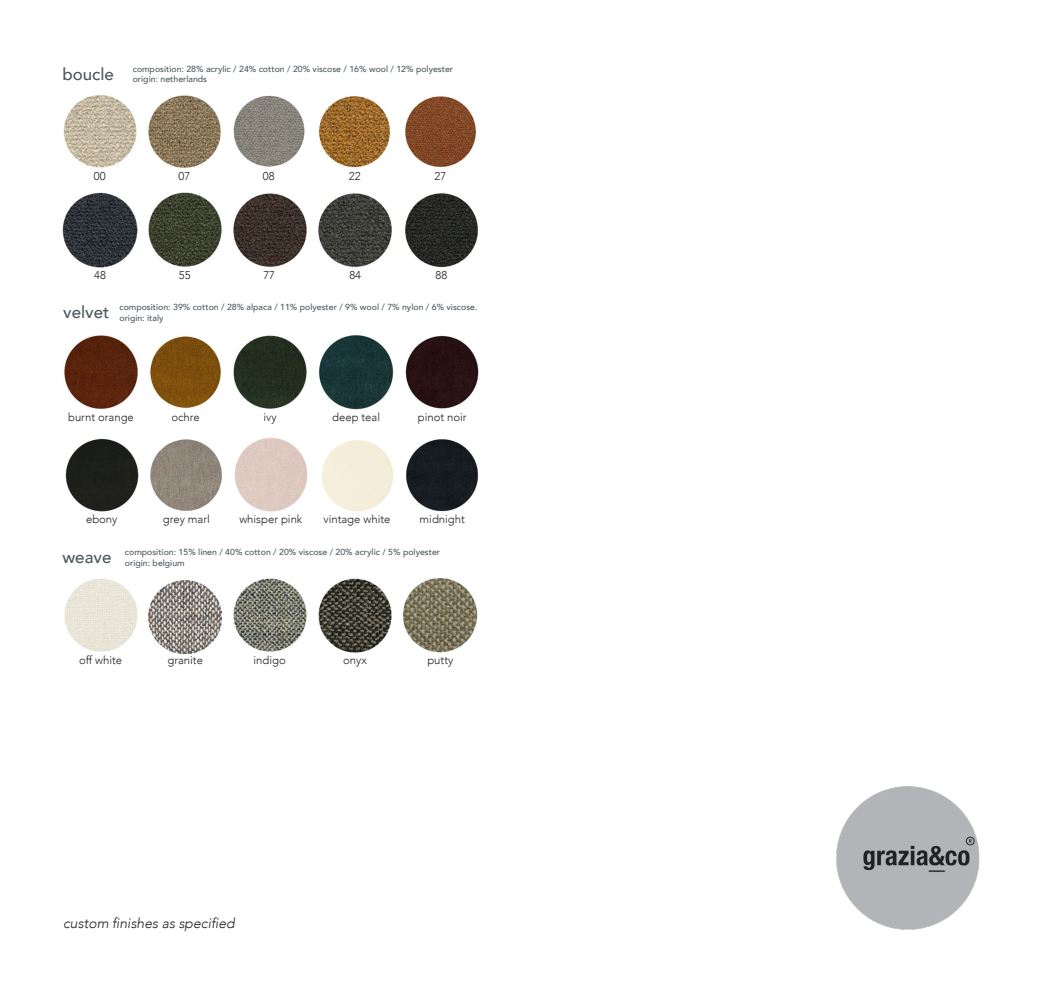
<style>
.page{position:relative;width:1042px;height:993px;background:#fff}
.page>*{position:absolute;margin:0;border:0;box-sizing:border-box;transform-origin:0 0}
.t1{font:500 16.97px "Avenir";color:#4c595d}
.t2{font:italic 300 14px "Avenir";color:#231f20}
.t3{font:300 11.38px "Avenir";color:#231f20}
.t4{font:500 8.75px/10.5px "Avenir";color:#4c595d}
</style>
<div class="page">
<img style="left:836px;top:786px;width:143px;height:143px">
<img style="left:63px;top:95px;width:74px;height:73px">
<img style="left:148px;top:95px;width:73px;height:73px">
<img style="left:319px;top:96px;width:72px;height:72px">
<img style="left:63px;top:192px;width:75px;height:75px">
<img style="left:148px;top:192px;width:74px;height:75px">
<img style="left:233px;top:193px;width:74px;height:74px">
<img style="left:318px;top:193px;width:74px;height:74px">
<img style="left:405px;top:193px;width:74px;height:74px">
<img style="left:64px;top:335px;width:74px;height:74px">
<img style="left:233px;top:335px;width:74px;height:74px">
<img style="left:406px;top:439px;width:72px;height:73px">
<img style="left:233px;top:578px;width:74px;height:74px">
<img style="left:64px;top:578px;width:74px;height:74px">
<img style="left:318px;top:578px;width:74px;height:75px">
<img style="left:149px;top:580px;width:73px;height:73px">
<img style="left:65px;top:438px;width:74px;height:74px">
<img style="left:150px;top:439px;width:72px;height:72px">
<img style="left:150px;top:336px;width:71px;height:72px">
<img style="left:405px;top:335px;width:74px;height:74px">
<img style="left:322px;top:440px;width:71px;height:72px">
<img style="left:234px;top:437px;width:74px;height:75px">
<img style="left:233px;top:95px;width:72px;height:72px">
<img style="left:405px;top:96px;width:71px;height:72px">
<img style="left:319px;top:335px;width:75px;height:74px">
<img style="left:403px;top:578px;width:75px;height:74px">
<p class="t1" style="left:62px;top:59px;width:53px">boucle</p>
<p class="t4" style="left:133px;top:63px;width:322px">composition: 28% acrylic / 24% cotton / 20% viscose / 16% wool / 12% polyester</p>
<p class="t4" style="left:133px;top:73px;width:76px">origin: netherlands</p>
<p class="t3" style="left:94px;top:169px;width:13px">00</p>
<p class="t3" style="left:94px;top:268px;width:13px">48</p>
<p class="t3" style="left:179px;top:169px;width:13px">07</p>
<p class="t3" style="left:263px;top:169px;width:13px">08</p>
<p class="t3" style="left:179px;top:268px;width:13px">55</p>
<p class="t3" style="left:263px;top:268px;width:13px">77</p>
<p class="t3" style="left:349px;top:169px;width:13px">22</p>
<p class="t3" style="left:434px;top:169px;width:13px">27</p>
<p class="t3" style="left:349px;top:268px;width:13px">84</p>
<p class="t3" style="left:435px;top:268px;width:13px">88</p>
<p class="t1" style="left:63px;top:298px;width:48px">velvet</p>
<p class="t4" style="left:119px;top:301px;width:359px">composition: 39% cotton / 28% alpaca / 11% polyester / 9% wool / 7% nylon / 6% viscose. origin: italy</p>
<p class="t3" style="left:68px;top:410px;width:67px">burnt orange</p>
<p class="t3" style="left:171px;top:410px;width:30px">ochre</p>
<p class="t3" style="left:263px;top:410px;width:15px">ivy</p>
<p class="t3" style="left:332px;top:410px;width:49px">deep teal</p>
<p class="t3" style="left:418px;top:410px;width:50px">pinot noir</p>
<p class="t3" style="left:86px;top:512px;width:33px">ebony</p>
<p class="t3" style="left:163px;top:512px;width:48px">grey marl</p>
<p class="t3" style="left:239px;top:512px;width:65px">whisper pink</p>
<p class="t3" style="left:323px;top:512px;width:69px">vintage white</p>
<p class="t3" style="left:420px;top:512px;width:47px">midnight</p>
<p class="t1" style="left:62px;top:542px;width:51px">weave</p>
<p class="t4" style="left:125px;top:546px;width:317px">composition: 15% linen / 40% cotton / 20% viscose / 20% acrylic / 5% polyester origin: belgium</p>
<p class="t3" style="left:79px;top:653px;width:45px">off white</p>
<p class="t3" style="left:167px;top:653px;width:37px">granite</p>
<p class="t3" style="left:254px;top:653px;width:34px">indigo</p>
<p class="t3" style="left:343px;top:653px;width:25px">onyx</p>
<p class="t3" style="left:427px;top:653px;width:27px">putty</p>
<p class="t2" style="left:63px;top:914px;width:173px">custom finishes as specified</p>
</div>
